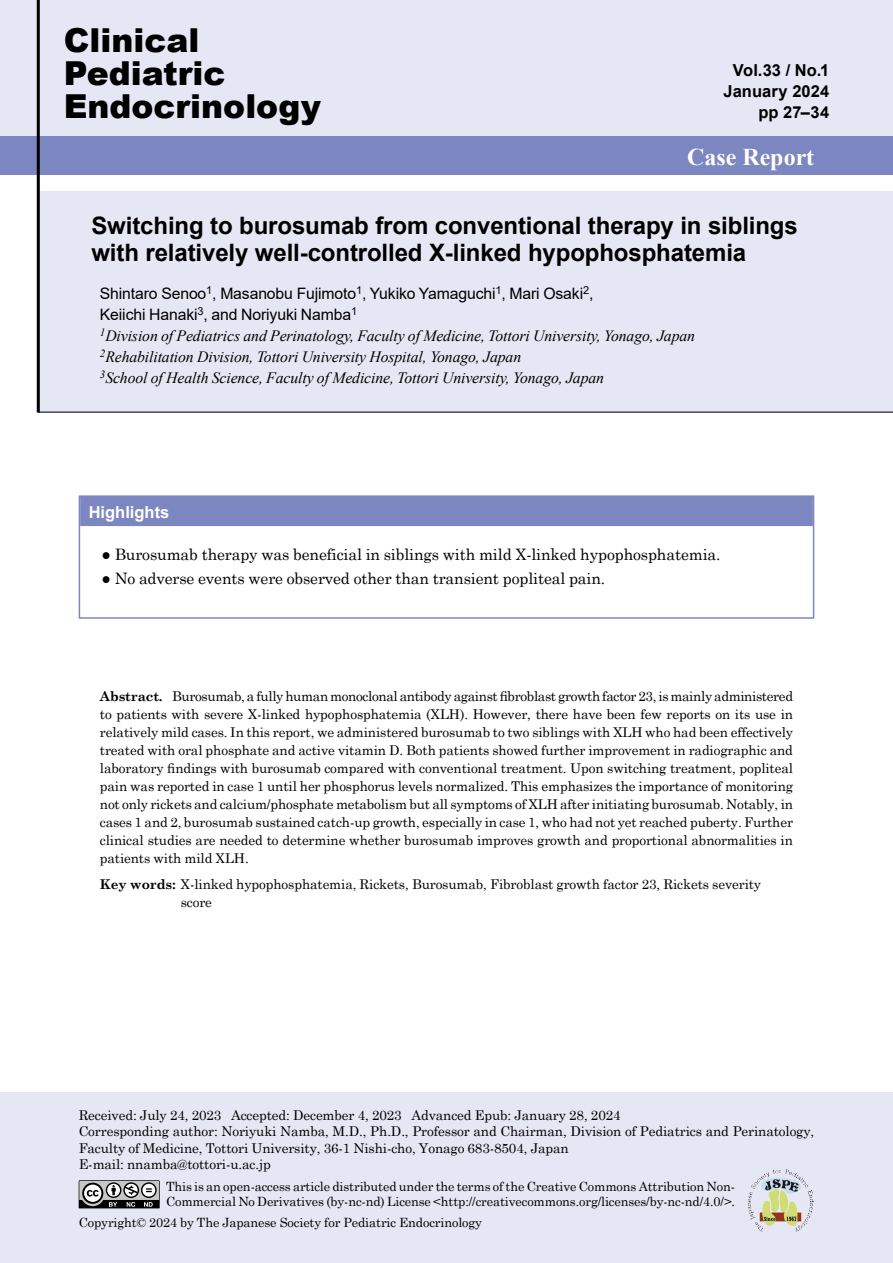
<style>
.page{position:relative;width:893px;height:1263px;background:#fff}
.page>*{position:absolute;margin:0;border:0;box-sizing:border-box;transform-origin:0 0}
.t1{font:900 33px/33px "Arial";color:#000}
.t2{font:700 24px/27px "Arial";letter-spacing:-.005em;color:#000}
.t3{font:700 24px "Times New Roman";color:#fff}
.t4{font:700 16.5px "Arial";letter-spacing:.005em;color:#000}
.t5{font:700 16.5px "Arial";color:#fff}
.t6{font:italic 15.75px/21px "Times New Roman";letter-spacing:-.01em;color:#000}
.t7{font:15.75px "Century Schoolbook";letter-spacing:-.01em;color:#000}
.t8{font:15.75px/21px "Arial";letter-spacing:-.01em;color:#000}
.t9{font:13.5px/18px "Century Schoolbook";letter-spacing:-.01em;color:#000}
.t10{font:12.75px/15px "Century Schoolbook";letter-spacing:-.01em;color:#000}
.s1{font-weight:700}
</style>
<div class="page">
<div style="left:0;top:0;width:893px;height:136px;background:#e6e7f4"></div>
<div style="left:0;top:136px;width:893px;height:38px;background:#7c86c1"></div>
<div style="left:0;top:1093px;width:893px;height:170px;background:#e6e7f4"></div>
<svg style="left:38px;top:174px;width:855px;height:239px;background:#e6e7f3"></svg>
<hr style="left:37px;top:0;width:3px;height:411px;background:#000">
<svg style="left:79px;top:1180px;width:81px;height:28px;background:#7d7d7d"></svg>
<img style="left:766px;top:1169px;width:30px;height:9px">
<div style="left:80px;top:496px;width:733px;height:30px;background:#7c86c1"></div>
<div style="left:79px;top:495px;width:735px;height:124px;border:2px solid #7c86c1"></div>
<h1 class="t1" style="left:64px;top:22px;width:259px">Clinical<br>Pediatric<br>Endocrinology</h1>
<p class="t4" style="left:733px;top:58px;width:98px">Vol.33 / No.1</p>
<p class="t4" style="left:724px;top:80px;width:107px">January 2024</p>
<p class="t4" style="left:758px;top:101px;width:72px">pp 27–34</p>
<h2 class="t3" style="left:687px;top:139px;width:129px">Case Report</h2>
<h2 class="t2" style="left:91px;top:212px;width:708px">Switching to burosumab from conventional therapy in siblings with relatively well-controlled X-linked hypophosphatemia</h2>
<p class="t8" style="left:100px;top:283px;width:495px">Shintaro Senoo<sup>1</sup>, Masanobu Fujimoto<sup>1</sup>, Yukiko Yamaguchi<sup>1</sup>, Mari Osaki<sup>2</sup>,<br>Keiichi Hanaki<sup>3</sup>, and Noriyuki Namba<sup>1</sup></p>
<p class="t6" style="left:100px;top:325px;width:597px"><sup>1</sup>Division of Pediatrics and Perinatology, Faculty of Medicine, Tottori University, Yonago, Japan<br><sup>2</sup>Rehabilitation Division, Tottori University Hospital, Yonago, Japan<br><sup>3</sup>School of Health Science, Faculty of Medicine, Tottori University, Yonago, Japan</p>
<p class="t5" style="left:89px;top:500px;width:82px">Highlights</p>
<p class="t7" style="left:101px;top:541px;width:621px"><span class="s1">●</span> Burosumab therapy was beneficial in siblings with mild X-linked hypophosphatemia.</p>
<p class="t7" style="left:101px;top:565px;width:505px"><span class="s1">●</span> No adverse events were observed other than transient popliteal pain.</p>
<p class="t9" style="left:100px;top:685px;width:695px;text-align:justify"><span class="s1">Abstract.</span> Burosumab, a fully human monoclonal antibody against fibroblast growth factor 23, is mainly administered to patients with severe X-linked hypophosphatemia (XLH). However, there have been few reports on its use in relatively mild cases. In this report, we administered burosumab to two siblings with XLH who had been effectively treated with oral phosphate and active vitamin D. Both patients showed further improvement in radiographic and laboratory findings with burosumab compared with conventional treatment. Upon switching treatment, popliteal pain was reported in case 1 until her phosphorus levels normalized. This emphasizes the importance of monitoring not only rickets and calcium/phosphate metabolism but all symptoms of XLH after initiating burosumab. Notably, in cases 1 and 2, burosumab sustained catch-up growth, especially in case 1, who had not yet reached puberty. Further clinical studies are needed to determine whether burosumab improves growth and proportional abnormalities in patients with mild XLH.</p>
<p class="t9" style="left:181px;top:874px;width:582px;text-indent:-81px"><span class="s1">Key words:</span> X-linked hypophosphatemia, Rickets, Burosumab, Fibroblast growth factor 23, Rickets severity score</p>
<p class="t9" style="left:79px;top:1105px;width:737px;line-height:16.5px">Received: July 24, 2023 Accepted: December 4, 2023 Advanced Epub: January 28, 2024<br>Corresponding author: Noriyuki Namba, M.D., Ph.D., Professor and Chairman, Division of Pediatrics and Perinatology, Faculty of Medicine, Tottori University, 36-1 Nishi-cho, Yonago 683-8504, Japan<br>E-mail: nnamba@tottori-u.ac.jp</p>
<p class="t10" style="left:166px;top:1177px;width:571px">This is an open-access article distributed under the terms of the Creative Commons Attribution Non-<br>Commercial No Derivatives (by-nc-nd) License &lt;http://creativecommons.org/licenses/by-nc-nd/4.0/&gt;.</p>
<p class="t10" style="left:79px;top:1214px;width:405px">Copyright© 2024 by The Japanese Society for Pediatric Endocrinology</p>
</div>
